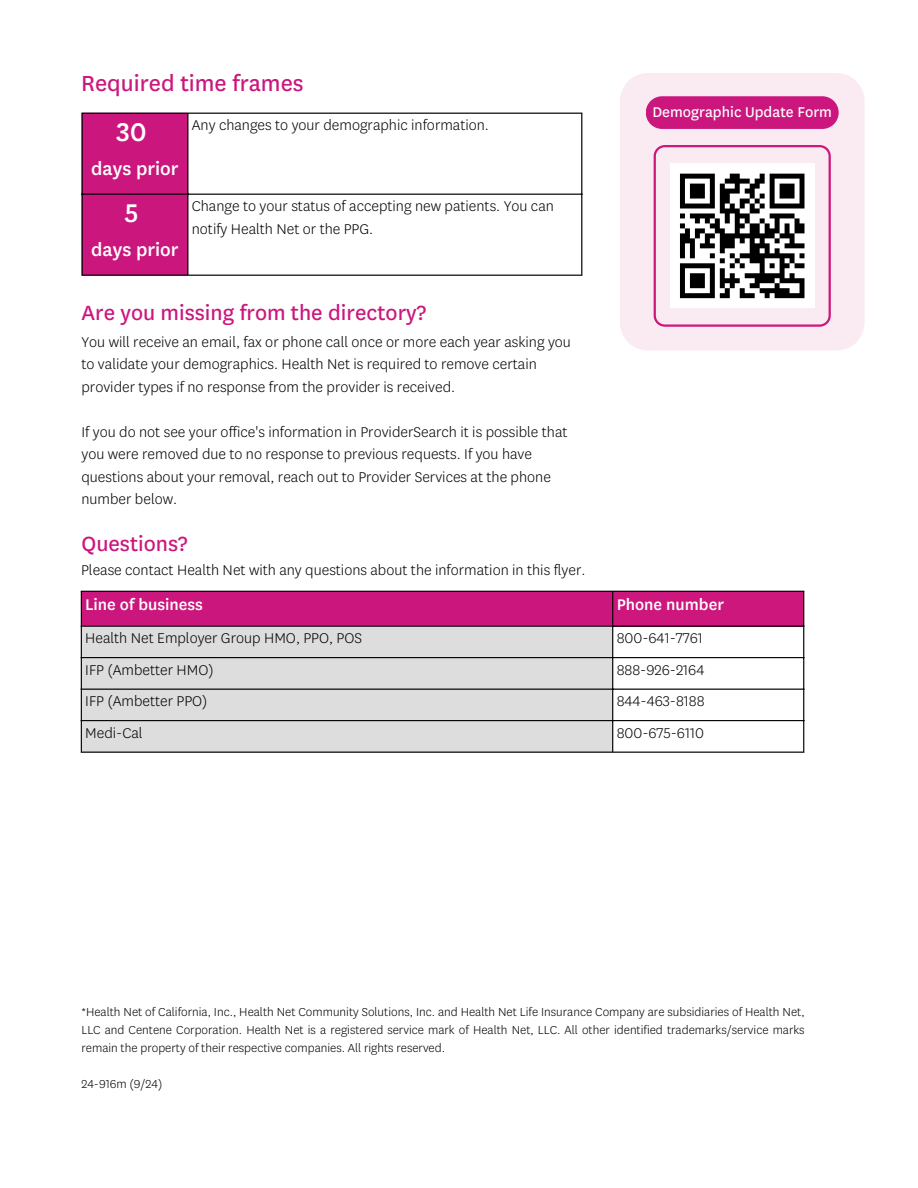
<style>
.page{position:relative;width:918px;height:1188px;background:#fff}
.page>*{position:absolute;margin:0;border:0;box-sizing:border-box;transform-origin:0 0}
.t1{font:500 30px "Centene Sans";color:#fff}
.t2{font:25.5px "Centene Sans";color:#cb177d}
.t3{font:24px "Centene Sans";color:#cb177d}
.t4{font:500 21px "Centene Sans";color:#fff}
.t5{font:500 18px "Centene Sans";color:#fff}
.t6{font:300 16.5px/22.5px "Centene Sans";color:#000}
.t7{font:16.5px "Centene Sans";color:#fff}
.t8{font:300 13.5px/18px "Centene Sans";color:#000;text-align:justify}
</style>
<div class="page">
<div style="left:620px;top:73px;width:245px;height:277px;background:#faebf3"></div>
<div style="left:81px;top:591px;width:532px;height:35px;background:#cb177d"></div>
<div style="left:612px;top:591px;width:192px;height:35px;background:#cd177d"></div>
<div style="left:82px;top:627px;width:530px;height:125px;background:#ddd"></div>
<hr style="left:81px;top:592px;width:1px;height:160px;background:#000">
<hr style="left:612px;top:592px;width:1px;height:160px;background:#000">
<hr style="left:803px;top:592px;width:1px;height:160px;background:#000">
<hr style="left:81px;top:591px;width:723px;height:1px;background:#000">
<hr style="left:81px;top:626px;width:723px;height:1px;background:#000">
<hr style="left:81px;top:657px;width:723px;height:1px;background:#000">
<hr style="left:81px;top:689px;width:723px;height:1px;background:#000">
<hr style="left:81px;top:720px;width:723px;height:1px;background:#000">
<hr style="left:81px;top:752px;width:723px;height:1px;background:#000">
<svg style="left:646px;top:96px;width:193px;height:33px;background:#cd2082"></svg>
<div style="left:83px;top:114px;width:104px;height:161px;background:#cb177d"></div>
<hr style="left:81px;top:114px;width:2px;height:161px;background:#000">
<hr style="left:187px;top:114px;width:1px;height:161px;background:#000">
<hr style="left:581px;top:114px;width:1px;height:161px;background:#000">
<hr style="left:81px;top:113px;width:501px;height:1px;background:#000">
<hr style="left:81px;top:194px;width:501px;height:1px;background:#000">
<hr style="left:81px;top:275px;width:501px;height:1px;background:#000">
<svg style="left:654px;top:145px;width:176px;height:182px"></svg>
<div style="left:775px;top:293px;width:30px;height:5px;background:#000"></div>
<h2 class="t2" style="left:81px;top:72px;width:224px">Required time frames</h2>
<p class="t1" style="left:116px;top:119px;width:32px">30</p>
<p class="t4" style="left:91px;top:159px;width:89px">days prior</p>
<p class="t6" style="left:192px;top:115px;width:299px">Any changes to your demographic information.</p>
<p class="t1" style="left:125px;top:200px;width:16px">5</p>
<p class="t4" style="left:91px;top:240px;width:89px">days prior</p>
<p class="t6" style="left:192px;top:196px;width:364px">Change to your status of accepting new patients. You can notify Health Net or the PPG.</p>
<p class="t7" style="left:652px;top:104px;width:181px">Demographic Update Form</p>
<h2 class="t3" style="left:81px;top:302px;width:346px">Are you missing from the directory?</h2>
<p class="t6" style="left:81px;top:331px;width:491px">You will receive an email, fax or phone call once or more each year asking you to validate your demographics. Health Net is required to remove certain provider types if no response from the provider is received.</p>
<p class="t6" style="left:81px;top:421px;width:488px">If you do not see your office's information in ProviderSearch it is possible that you were removed due to no response to previous requests. If you have questions about your removal, reach out to Provider Services at the phone number below.</p>
<h2 class="t3" style="left:81px;top:533px;width:108px">Questions?</h2>
<p class="t6" style="left:81px;top:560px;width:506px">Please contact Health Net with any questions about the information in this flyer.</p>
<p class="t5" style="left:85px;top:597px;width:119px">Line of business</p>
<p class="t5" style="left:617px;top:597px;width:109px">Phone number</p>
<p class="t6" style="left:85px;top:628px;width:278px">Health Net Employer Group HMO, PPO, POS</p>
<p class="t6" style="left:617px;top:628px;width:88px">800-641-7761</p>
<p class="t6" style="left:85px;top:659px;width:130px">IFP (Ambetter HMO)</p>
<p class="t6" style="left:617px;top:659px;width:89px">888-926-2164</p>
<p class="t6" style="left:85px;top:691px;width:124px">IFP (Ambetter PPO)</p>
<p class="t6" style="left:617px;top:691px;width:90px">844-463-8188</p>
<p class="t6" style="left:85px;top:722px;width:59px">Medi-Cal</p>
<p class="t6" style="left:617px;top:722px;width:89px">800-675-6110</p>
<p class="t8" style="left:81px;top:1003px;width:725px">*Health Net of California, Inc., Health Net Community Solutions, Inc. and Health Net Life Insurance Company are subsidiaries of Health Net, LLC and Centene Corporation. Health Net is a registered service mark of Health Net, LLC. All other identified trademarks/service marks remain the property of their respective companies. All rights reserved.</p>
<p class="t8" style="left:81px;top:1075px;width:82px">24-916m (9/24)</p>
</div>
